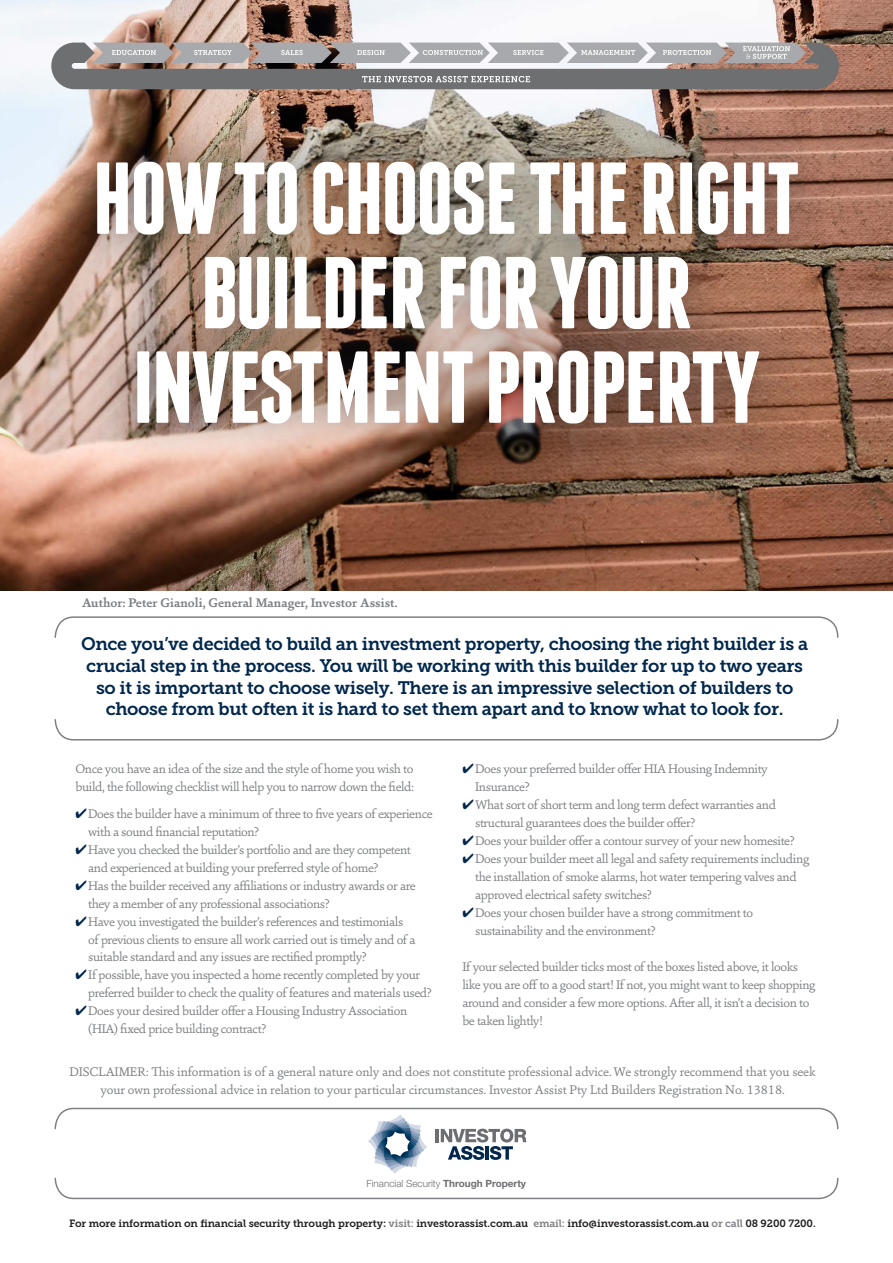
<style>
.page{position:relative;width:893px;height:1263px;background:#fff}
.page>*{position:absolute;margin:0;border:0;box-sizing:border-box;transform-origin:0 0}
.t1{font:700 102px/94.5px "Franchise";letter-spacing:-.02em;color:#fff;text-align:center}
.t2{font:18px/21.6px "Museo Slab 700";letter-spacing:-.02em;color:#00274d;text-align:center}
.t3{font:13.5px/18px "Sina";letter-spacing:-.03em;color:#7e8083}
.t4{font:13.5px/18px "Sina";letter-spacing:-.01em;color:#7e8083;text-align:center}
.t5{font:700 13.5px "Sina";color:#7e8083}
.t6{font:10.5px "Museo Slab 700";letter-spacing:-.01em;color:#231f20}
.t7{font:300 9.9px "Helvetica Neue";color:#6d6e71}
.s1{color:#00274d}
.s2{font-weight:700}
.s3{color:#7e8083}
</style>
<div class="page">
<img style="left:0;top:0;width:893px;height:590px">
<svg style="left:51px;top:43px;width:788px;height:46px;background:#959293"></svg>
<div style="left:50px;top:115px;width:791px;height:355px;background:#231f20;opacity:.6"></div>
<svg style="left:54px;top:616px;width:785px;height:22px"></svg>
<svg style="left:54px;top:719px;width:785px;height:22px"></svg>
<svg style="left:54px;top:1107px;width:785px;height:93px"></svg>
<h1 class="t1" style="left:93px;top:151px;width:709px">HOW TO CHOOSE THE RIGHT<br>BUILDER FOR YOUR<br>INVESTMENT PROPERTY</h1>
<p class="t5" style="left:82px;top:594px;width:317px">Author: Peter Gianoli, General Manager, Investor Assist.</p>
<p class="t2" style="left:81px;top:633px;width:729px">Once you’ve decided to build an investment property, choosing the right builder is a crucial step in the process. You will be working with this builder for up to two years so it is important to choose wisely. There is an impressive selection of builders to choose from but often it is hard to set them apart and to know what to look for.</p>
<p class="t3" style="left:75px;top:759px;width:340px">Once you have an idea of the size and the style of home you wish to build, the following checklist will help you to narrow down the field:</p>
<p class="t3" style="left:88px;top:804px;width:346px;text-indent:-13px"><span class="s1">✔</span>Does the builder have a minimum of three to five years of experience with a sound financial reputation?</p>
<p class="t3" style="left:88px;top:840px;width:324px;text-indent:-13px"><span class="s1">✔</span>Have you checked the builder’s portfolio and are they competent and experienced at building your preferred style of home?</p>
<p class="t3" style="left:88px;top:876px;width:329px;text-indent:-13px"><span class="s1">✔</span>Has the builder received any affiliations or industry awards or are they a member of any professional associations?</p>
<p class="t3" style="left:88px;top:912px;width:329px;text-indent:-13px"><span class="s1">✔</span>Have you investigated the builder’s references and testimonials of previous clients to ensure all work carried out is timely and of a suitable standard and any issues are rectified promptly?</p>
<p class="t3" style="left:88px;top:966px;width:345px;text-indent:-13px"><span class="s1">✔</span>If possible, have you inspected a home recently completed by your preferred builder to check the quality of features and materials used?</p>
<p class="t3" style="left:88px;top:1002px;width:321px;text-indent:-13px"><span class="s1">✔</span>Does your desired builder offer a Housing Industry Association (HIA) fixed price building contract?</p>
<p class="t3" style="left:475px;top:759px;width:294px;text-indent:-13px"><span class="s1">✔</span>Does your preferred builder offer HIA Housing Indemnity<br>Insurance?</p>
<p class="t3" style="left:475px;top:795px;width:302px;text-indent:-13px"><span class="s1">✔</span>What sort of short term and long term defect warranties and structural guarantees does the builder offer?</p>
<p class="t3" style="left:462px;top:831px;width:334px"><span class="s1">✔</span>Does your builder offer a contour survey of your new homesite?</p>
<p class="t3" style="left:475px;top:849px;width:336px;text-indent:-13px"><span class="s1">✔</span>Does your builder meet all legal and safety requirements including the installation of smoke alarms, hot water tempering valves and approved electrical safety switches?</p>
<p class="t3" style="left:475px;top:903px;width:280px;text-indent:-13px"><span class="s1">✔</span>Does your chosen builder have a strong commitment to sustainability and the environment?</p>
<p class="t3" style="left:462px;top:957px;width:355px">If your selected builder ticks most of the boxes listed above, it looks like you are off to a good start! If not, you might want to keep shopping around and consider a few more options. After all, it isn’t a decision to be taken lightly!</p>
<p class="t4" style="left:69px;top:1062px;width:748px">DISCLAIMER: This information is of a general nature only and does not constitute professional advice. We strongly recommend that you seek your own professional advice in relation to your particular circumstances. Investor Assist Pty Ltd Builders Registration No. 13818.</p>
<p class="t7" style="left:366px;top:1175px;width:161px">Financial Security <span class="s2">Through Property</span></p>
<p class="t6" style="left:69px;top:1218px;width:748px">For more information on financial security through property: <span class="s3">visit:</span> investorassist.com.au <span class="s3">email:</span> info@investorassist.com.au <span class="s3">or call</span> 08 9200 7200.</p>
</div>
